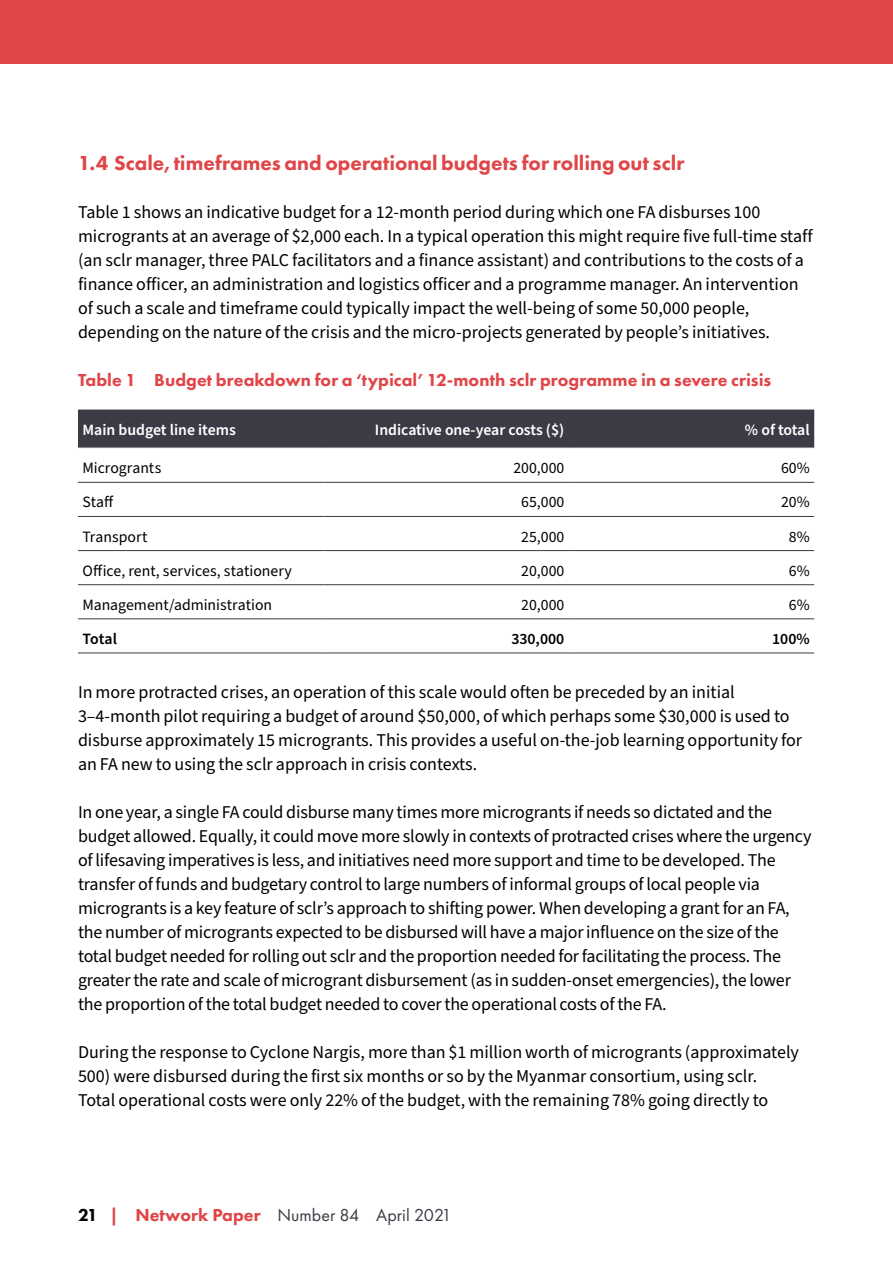
<style>
.page{position:relative;width:893px;height:1263px;background:#fff}
.page>*{position:absolute;margin:0;border:0;box-sizing:border-box;transform-origin:0 0}
.Heading_1{font:800 21px "Futura PT";color:#e04547}
.Body_text{font:18px/24px "Source Sans Pro";letter-spacing:-.01em;color:#000}
.t1{font:800 18px "Futura PT";letter-spacing:.005em;color:#e04547}
.t2{font:18px "Futura PT";color:#3b3b46}
.Table_body_left_alig{font:15.75px "Source Sans Pro";color:#000}
.Table_body_right_ali{font:15.75px "Source Sans Pro";color:#000}
.Table_header_right_a{font:600 15.75px "Source Sans Pro";letter-spacing:-.005em;color:#fff}
.Table_header_left_al{font:600 15.75px "Source Sans Pro";color:#fff}
.Table_body_right_ali-2{font:600 15.75px "Source Sans Pro";color:#000}
.Table_body_left_alig-2{font:600 15.75px "Source Sans Pro";color:#000}
.s1{font-weight:800;color:#000}
.s2{font-weight:800;color:#e04547}
</style>
<div class="page">
<div style="left:0;top:0;width:893px;height:64px;background:#e04547"></div>
<div style="left:78px;top:410px;width:736px;height:38px;background:#3b3b46"></div>
<hr style="left:78px;top:482px;width:245px;height:1px;background:#3b3b46">
<hr style="left:323px;top:482px;width:246px;height:1px;background:#3b3b46">
<hr style="left:569px;top:482px;width:245px;height:1px;background:#3b3b46">
<hr style="left:78px;top:516px;width:245px;height:1px;background:#3b3b46">
<hr style="left:323px;top:516px;width:246px;height:1px;background:#3b3b46">
<hr style="left:569px;top:516px;width:245px;height:1px;background:#3b3b46">
<hr style="left:78px;top:550px;width:245px;height:1px;background:#3b3b46">
<hr style="left:323px;top:550px;width:246px;height:1px;background:#3b3b46">
<hr style="left:569px;top:550px;width:245px;height:1px;background:#3b3b46">
<hr style="left:78px;top:584px;width:245px;height:1px;background:#3b3b46">
<hr style="left:323px;top:584px;width:246px;height:1px;background:#3b3b46">
<hr style="left:569px;top:584px;width:245px;height:1px;background:#3b3b46">
<hr style="left:78px;top:618px;width:245px;height:1px;background:#3b3b46">
<hr style="left:323px;top:618px;width:246px;height:1px;background:#3b3b46">
<hr style="left:569px;top:618px;width:245px;height:1px;background:#3b3b46">
<hr style="left:78px;top:653px;width:245px;height:1px;background:#3b3b46">
<hr style="left:323px;top:653px;width:246px;height:1px;background:#3b3b46">
<hr style="left:569px;top:653px;width:245px;height:1px;background:#3b3b46">
<h2 class="Heading_1" style="left:78px;top:149px;width:608px">1.4 Scale, timeframes and operational budgets for rolling out sclr</h2>
<p class="Body_text" style="left:78px;top:200px;width:736px">Table 1 shows an indicative budget for a 12-month period during which one FA disburses 100 microgrants at an average of $2,000 each. In a typical operation this might require five full-time staff (an sclr manager, three PALC facilitators and a finance assistant) and contributions to the costs of a finance officer, an administration and logistics officer and a programme manager. An intervention of such a scale and timeframe could typically impact the well-being of some 50,000 people, depending on the nature of the crisis and the micro-projects generated by people’s initiatives.</p>
<p class="t1" style="left:78px;top:368px;width:695px">Table 1 Budget breakdown for a ‘typical’ 12-month sclr programme in a severe crisis</p>
<p class="Table_header_left_al" style="left:82px;top:419px;width:155px">Main budget line items</p>
<p class="Table_header_right_a" style="left:375px;top:419px;width:191px">Indicative one-year costs ($)</p>
<p class="Table_header_right_a" style="left:745px;top:419px;width:66px">% of total</p>
<p class="Table_body_left_alig" style="left:82px;top:458px;width:80px">Microgrants</p>
<p class="Table_body_right_ali" style="left:513px;top:458px;width:52px">200,000</p>
<p class="Table_body_right_ali" style="left:781px;top:458px;width:30px">60%</p>
<p class="Table_body_left_alig" style="left:82px;top:492px;width:33px">Staff</p>
<p class="Table_body_right_ali" style="left:521px;top:492px;width:45px">65,000</p>
<p class="Table_body_right_ali" style="left:781px;top:492px;width:30px">20%</p>
<p class="Table_body_left_alig" style="left:82px;top:526px;width:67px">Transport</p>
<p class="Table_body_right_ali" style="left:521px;top:526px;width:45px">25,000</p>
<p class="Table_body_right_ali" style="left:789px;top:526px;width:22px">8%</p>
<p class="Table_body_left_alig" style="left:82px;top:560px;width:211px">Office, rent, services, stationery</p>
<p class="Table_body_right_ali" style="left:521px;top:560px;width:45px">20,000</p>
<p class="Table_body_right_ali" style="left:789px;top:560px;width:22px">6%</p>
<p class="Table_body_left_alig" style="left:82px;top:594px;width:191px">Management/administration</p>
<p class="Table_body_right_ali" style="left:521px;top:594px;width:45px">20,000</p>
<p class="Table_body_right_ali" style="left:789px;top:594px;width:22px">6%</p>
<p class="Table_body_left_alig-2" style="left:82px;top:628px;width:36px">Total</p>
<p class="Table_body_right_ali-2" style="left:511px;top:628px;width:54px">330,000</p>
<p class="Table_body_right_ali-2" style="left:772px;top:628px;width:39px">100%</p>
<p class="Body_text" style="left:78px;top:680px;width:726px">In more protracted crises, an operation of this scale would often be preceded by an initial 3–4-month pilot requiring a budget of around $50,000, of which perhaps some $30,000 is used to disburse approximately 15 microgrants. This provides a useful on-the-job learning opportunity for an FA new to using the sclr approach in crisis contexts.</p>
<p class="Body_text" style="left:78px;top:800px;width:735px">In one year, a single FA could disburse many times more microgrants if needs so dictated and the budget allowed. Equally, it could move more slowly in contexts of protracted crises where the urgency of lifesaving imperatives is less, and initiatives need more support and time to be developed. The transfer of funds and budgetary control to large numbers of informal groups of local people via microgrants is a key feature of sclr’s approach to shifting power. When developing a grant for an FA, the number of microgrants expected to be disbursed will have a major influence on the size of the total budget needed for rolling out sclr and the proportion needed for facilitating the process. The greater the rate and scale of microgrant disbursement (as in sudden-onset emergencies), the lower the proportion of the total budget needed to cover the operational costs of the FA.</p>
<p class="Body_text" style="left:78px;top:1040px;width:722px">During the response to Cyclone Nargis, more than $1 million worth of microgrants (approximately<br>500) were disbursed during the first six months or so by the Myanmar consortium, using sclr.<br>Total operational costs were only 22% of the budget, with the remaining 78% going directly to</p>
<p class="t2" style="left:78px;top:1205px;width:375px"><span class="s1">21</span> <span class="s2">| Network Paper</span> Number 84 April 2021</p>
</div>
